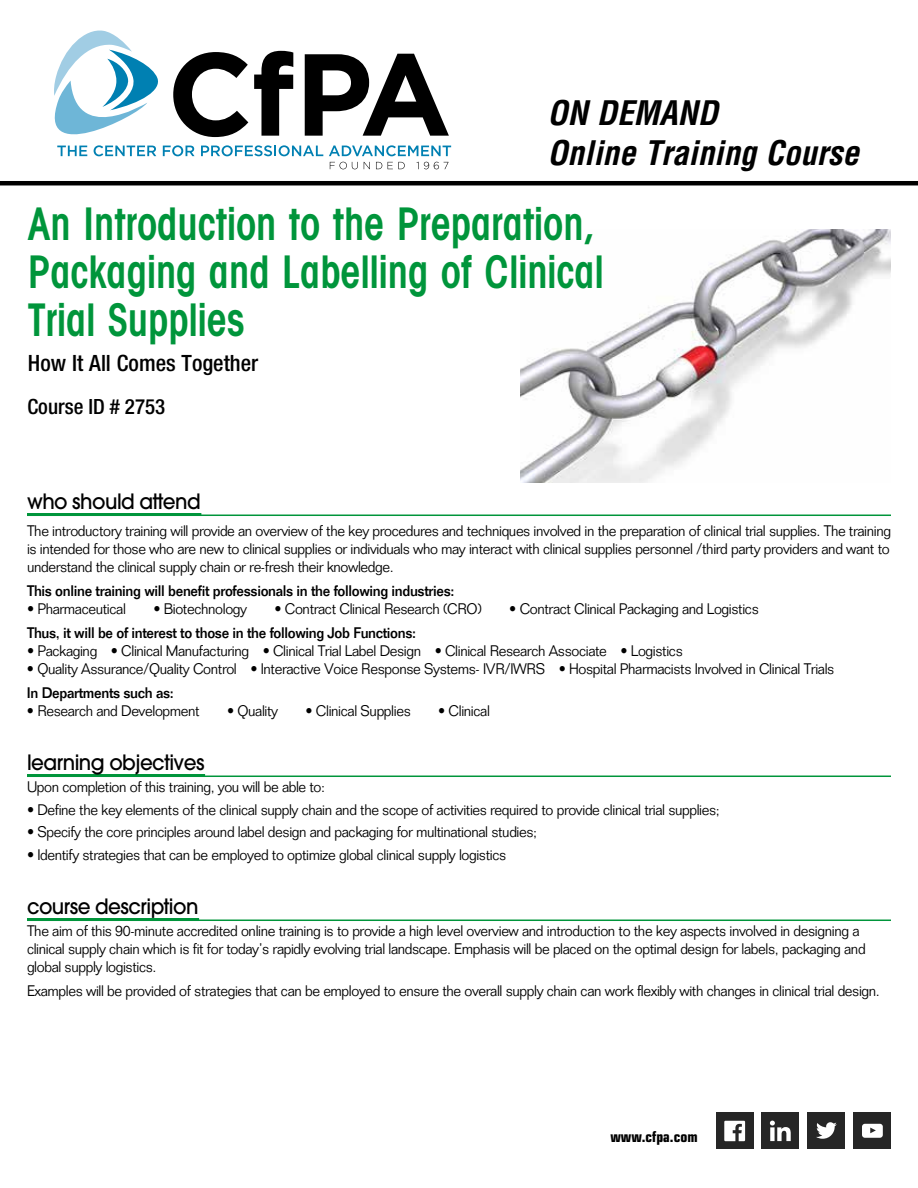
<style>
.page{position:relative;width:918px;height:1188px;background:#fff}
.page>*{position:absolute;margin:0;border:0;box-sizing:border-box;transform-origin:0 0}
.t1{font:600 condensed 45px/48px "Avant Garde";color:#00953b;scale:.9 1}
.t2{font:italic 700 condensed 33px/39.6px "Helvetica";color:#000}
.t3{font:500 condensed 22.5px "Helvetica Neue";color:#000}
.t4{font:500 21px "Avant Garde";letter-spacing:-.025em;color:#000;scale:.95 1}
.t5{font:500 condensed 21px "Helvetica Neue";color:#000}
.t6{font:300 15px/18px "Folio";letter-spacing:-.025em;color:#000;text-align:justify;scale:.95 1}
.t7{font:500 15px "Folio";letter-spacing:-.025em;color:#000;scale:.95 1}
.t8{font:700 condensed 15px "Eurostile";color:#000}
</style>
<div class="page">
<img style="left:520px;top:229px;width:371px;height:254px">
<hr style="left:0;top:181px;width:918px;height:4px;background:#000">
<div style="left:808px;top:1112px;width:37px;height:37px;background:#262626"></div>
<svg style="left:816px;top:1122px;width:21px;height:17px"></svg>
<div style="left:762px;top:1113px;width:37px;height:36px;background:#262626"></div>
<svg style="left:770px;top:1121px;width:21px;height:20px"></svg>
<div style="left:854px;top:1113px;width:37px;height:36px;background:#262626"></div>
<svg style="left:862px;top:1124px;width:21px;height:14px"></svg>
<div style="left:716px;top:1113px;width:37px;height:36px;background:#262626"></div>
<svg style="left:724px;top:1121px;width:21px;height:20px"></svg>
<svg style="left:54px;top:31px;width:397px;height:138px"></svg>
<hr style="left:27px;top:513px;width:174px;height:3px;background:#00953b">
<hr style="left:27px;top:515px;width:864px;height:1px;background:#00953b">
<hr style="left:27px;top:774px;width:178px;height:3px;background:#00953b">
<hr style="left:27px;top:776px;width:864px;height:1px;background:#00953b">
<hr style="left:27px;top:918px;width:172px;height:3px;background:#00953b">
<hr style="left:27px;top:920px;width:864px;height:1px;background:#00953b">
<h2 class="t2" style="left:548px;top:93px;width:313px">ON DEMAND<br>Online Training Course</h2>
<h1 class="t1" style="left:28px;top:199px;width:641px">An Introduction to the Preparation,<br>Packaging and Labelling of Clinical<br>Trial Supplies</h1>
<h3 class="t3" style="left:28px;top:349px;width:232px">How It All Comes Together</h3>
<h3 class="t5" style="left:27px;top:394px;width:139px">Course ID # 2753</h3>
<h3 class="t4" style="left:27px;top:488px;width:185px">who should attend</h3>
<p class="t6" style="left:27px;top:521px;width:911px">The introductory training will provide an overview of the key procedures and techniques involved in the preparation of clinical trial supplies. The training is intended for those who are new to clinical supplies or individuals who may interact with clinical supplies personnel /third party providers and want to understand the clinical supply chain or re-fresh their knowledge.</p>
<p class="t7" style="left:27px;top:581px;width:452px">This online training will benefit professionals in the following industries:</p>
<p class="t6" style="left:27px;top:599px;width:106px">• Pharmaceutical</p>
<p class="t6" style="left:153px;top:599px;width:100px">• Biotechnology</p>
<p class="t6" style="left:275px;top:599px;width:220px">• Contract Clinical Research (CRO)</p>
<p class="t6" style="left:509px;top:599px;width:264px">• Contract Clinical Packaging and Logistics</p>
<p class="t7" style="left:27px;top:623px;width:411px">Thus, it will be of interest to those in the following Job Functions:</p>
<p class="t6" style="left:27px;top:641px;width:692px">• Packaging • Clinical Manufacturing • Clinical Trial Label Design • Clinical Research Associate • Logistics</p>
<p class="t6" style="left:27px;top:659px;width:851px">• Quality Assurance/Quality Control • Interactive Voice Response Systems- IVR/IWRS • Hospital Pharmacists Involved in Clinical Trials</p>
<p class="t7" style="left:27px;top:683px;width:156px">In Departments such as:</p>
<p class="t6" style="left:27px;top:701px;width:183px">• Research and Development</p>
<p class="t6" style="left:227px;top:701px;width:55px">• Quality</p>
<p class="t6" style="left:306px;top:701px;width:112px">• Clinical Supplies</p>
<p class="t6" style="left:438px;top:701px;width:56px">• Clinical</p>
<h3 class="t4" style="left:27px;top:749px;width:188px">learning objectives</h3>
<p class="t6" style="left:27px;top:778px;width:315px">Upon completion of this training, you will be able to:</p>
<p class="t6" style="left:27px;top:800px;width:731px">• Define the key elements of the clinical supply chain and the scope of activities required to provide clinical trial supplies;</p>
<p class="t6" style="left:27px;top:823px;width:539px">• Specify the core principles around label design and packaging for multinational studies;</p>
<p class="t6" style="left:27px;top:845px;width:506px">• Identify strategies that can be employed to optimize global clinical supply logistics</p>
<h3 class="t4" style="left:27px;top:893px;width:182px">course description</h3>
<p class="t6" style="left:27px;top:922px;width:884px;text-align:left">The aim of this 90-minute accredited online training is to provide a high level overview and introduction to the key aspects involved in designing a clinical supply chain which is fit for today’s rapidly evolving trial landscape. Emphasis will be placed on the optimal design for labels, packaging and global supply logistics.</p>
<p class="t6" style="left:27px;top:982px;width:899px">Examples will be provided of strategies that can be employed to ensure the overall supply chain can work flexibly with changes in clinical trial design.</p>
<p class="t8" style="left:610px;top:1128px;width:89px">www.cfpa.com</p>
</div>
